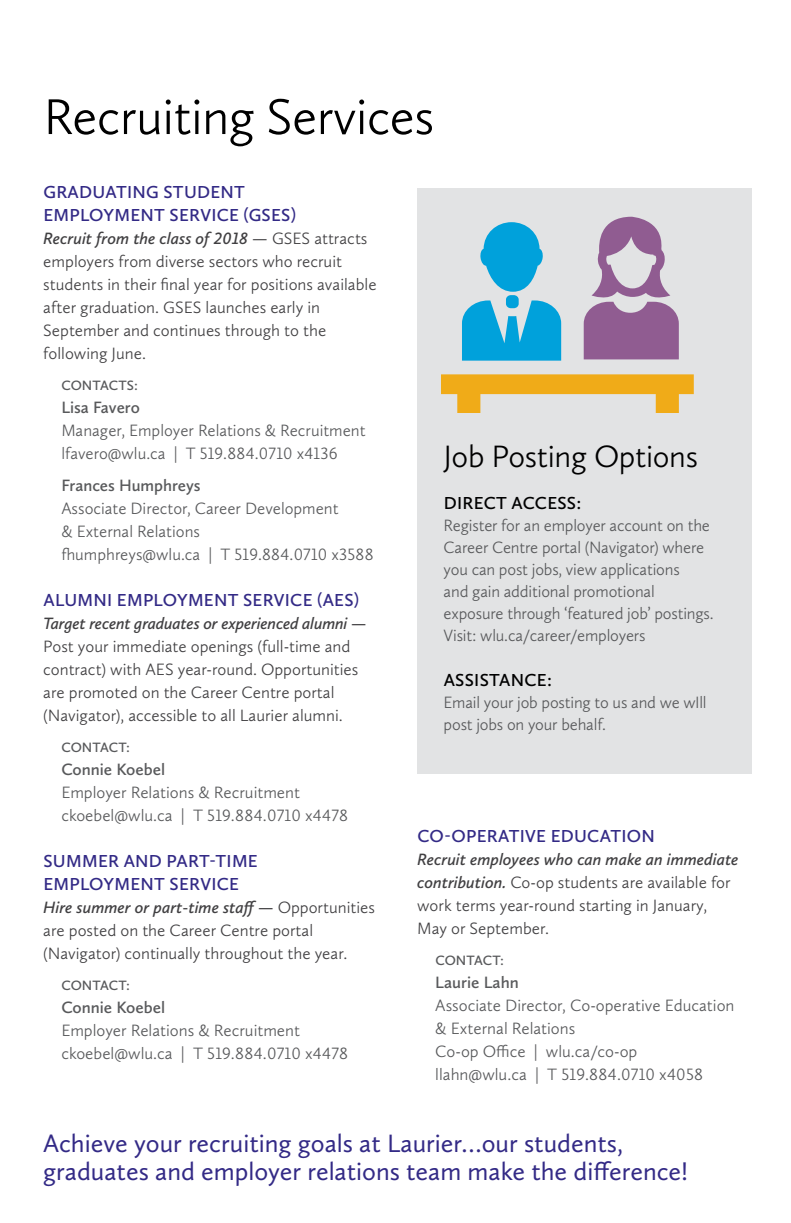
<style>
.page{position:relative;width:791px;height:1223px;background:#fff}
.page>*{position:absolute;margin:0;border:0;box-sizing:border-box;transform-origin:0 0}
.t1{font:300 52px "Calluna Sans";letter-spacing:-.01em;color:#000}
.t2{font:300 32px "Calluna Sans";letter-spacing:-.01em;color:#000}
.t3{font:26px/28px "Calluna Sans";color:#332a86}
.t4{font:600 18px/23px "Calluna Sans";letter-spacing:.015em;color:#332a86}
.t5{font:600 18px "Calluna Sans";letter-spacing:.015em;color:#000}
.t6{font:300 17px/23px "Calluna Sans";color:#58595b}
.t7{font:300 17px/23px "Calluna Sans";color:#414042}
.t8{font:600 17px "Calluna Sans";color:#58595b}
.t9{font:italic 600 17px "Calluna Sans";letter-spacing:-.01em;color:#414042}
.t10{font:600 14px "Calluna Sans";letter-spacing:.005em;color:#58595b}
.s1{font-weight:600;font-style:italic}
.s2{font-weight:400;font-style:italic}
</style>
<div class="page">
<div style="left:417px;top:188px;width:334px;height:585px;background:#e2e3e4"></div>
<svg style="left:583px;top:217px;width:95px;height:142px"></svg>
<svg style="left:462px;top:300px;width:99px;height:61px"></svg>
<svg style="left:480px;top:222px;width:63px;height:70px"></svg>
<div style="left:506px;top:295px;width:12px;height:13px;background:#00a1db;border-radius:5px"></div>
<svg style="left:441px;top:374px;width:252px;height:39px"></svg>
<h1 class="t1" style="left:43px;top:85px;width:392px">Recruiting Services</h1>
<p class="t4" style="left:43px;top:180px;width:254px">GRADUATING STUDENT<br>EMPLOYMENT SERVICE (GSES)</p>
<p class="t7" style="left:43px;top:227px;width:335px"><span class="s1">Recruit from the class of 2018</span> <span class="s2">—</span> GSES attracts employers from diverse sectors who recruit students in their final year for positions available after graduation. GSES launches early in September and continues through to the following June.</p>
<p class="t10" style="left:61px;top:377px;width:78px">CONTACTS:</p>
<p class="t8" style="left:61px;top:397px;width:80px">Lisa Favero</p>
<p class="t6" style="left:61px;top:419px;width:306px">Manager, Employer Relations &amp; Recruitment lfavero@wlu.ca | T 519.884.0710 x4136</p>
<p class="t8" style="left:61px;top:475px;width:141px">Frances Humphreys</p>
<p class="t6" style="left:61px;top:497px;width:314px">Associate Director, Career Development<br>&amp; External Relations<br>fhumphreys@wlu.ca | T 519.884.0710 x3588</p>
<p class="t4" style="left:43px;top:588px;width:317px">ALUMNI EMPLOYMENT SERVICE (AES)</p>
<p class="t9" style="left:43px;top:613px;width:324px">Target recent graduates or experienced alumni —</p>
<p class="t7" style="left:43px;top:635px;width:316px">Post your immediate openings (full-time and contract) with AES year-round. Opportunities are promoted on the Career Centre portal (Navigator), accessible to all Laurier alumni.</p>
<p class="t10" style="left:61px;top:739px;width:70px">CONTACT:</p>
<p class="t8" style="left:61px;top:759px;width:105px">Connie Koebel</p>
<p class="t6" style="left:61px;top:781px;width:288px">Employer Relations &amp; Recruitment ckoebel@wlu.ca | T 519.884.0710 x4478</p>
<p class="t4" style="left:43px;top:849px;width:216px">SUMMER AND PART-TIME<br>EMPLOYMENT SERVICE</p>
<p class="t7" style="left:43px;top:896px;width:333px"><span class="s1">Hire summer or part-time staff —</span> Opportunities are posted on the Career Centre portal (Navigator) continually throughout the year.</p>
<p class="t10" style="left:61px;top:977px;width:70px">CONTACT:</p>
<p class="t8" style="left:61px;top:997px;width:105px">Connie Koebel</p>
<p class="t6" style="left:61px;top:1019px;width:288px">Employer Relations &amp; Recruitment ckoebel@wlu.ca | T 519.884.0710 x4478</p>
<h2 class="t2" style="left:443px;top:437px;width:256px">Job Posting Options</h2>
<p class="t5" style="left:443px;top:492px;width:139px">DIRECT ACCESS:</p>
<p class="t6" style="left:443px;top:514px;width:271px;line-height:22px">Register for an employer account on the Career Centre portal (Navigator) where you can post jobs, view applications<br>and gain additional promotional exposure through ‘featured job’ postings.<br>Visit: wlu.ca/career/employers</p>
<p class="t5" style="left:443px;top:669px;width:110px">ASSISTANCE:</p>
<p class="t6" style="left:443px;top:691px;width:264px;line-height:22px">Email your job posting to us and we wIll post jobs on your behalf.</p>
<p class="t4" style="left:417px;top:824px;width:239px">CO-OPERATIVE EDUCATION</p>
<p class="t7" style="left:417px;top:848px;width:323px"><span class="s1">Recruit employees who can make an immediate contribution.</span> Co-op students are available for work terms year-round starting in January, May or September.</p>
<p class="t10" style="left:435px;top:952px;width:70px">CONTACT:</p>
<p class="t8" style="left:435px;top:972px;width:85px">Laurie Lahn</p>
<p class="t6" style="left:435px;top:994px;width:301px">Associate Director, Co-operative Education &amp; External Relations<br>Co-op Office | wlu.ca/co-op<br>llahn@wlu.ca | T 519.884.0710 x4058</p>
<h3 class="t3" style="left:43px;top:1129px;width:646px">Achieve your recruiting goals at Laurier…our students, graduates and employer relations team make the difference!</h3>
</div>
